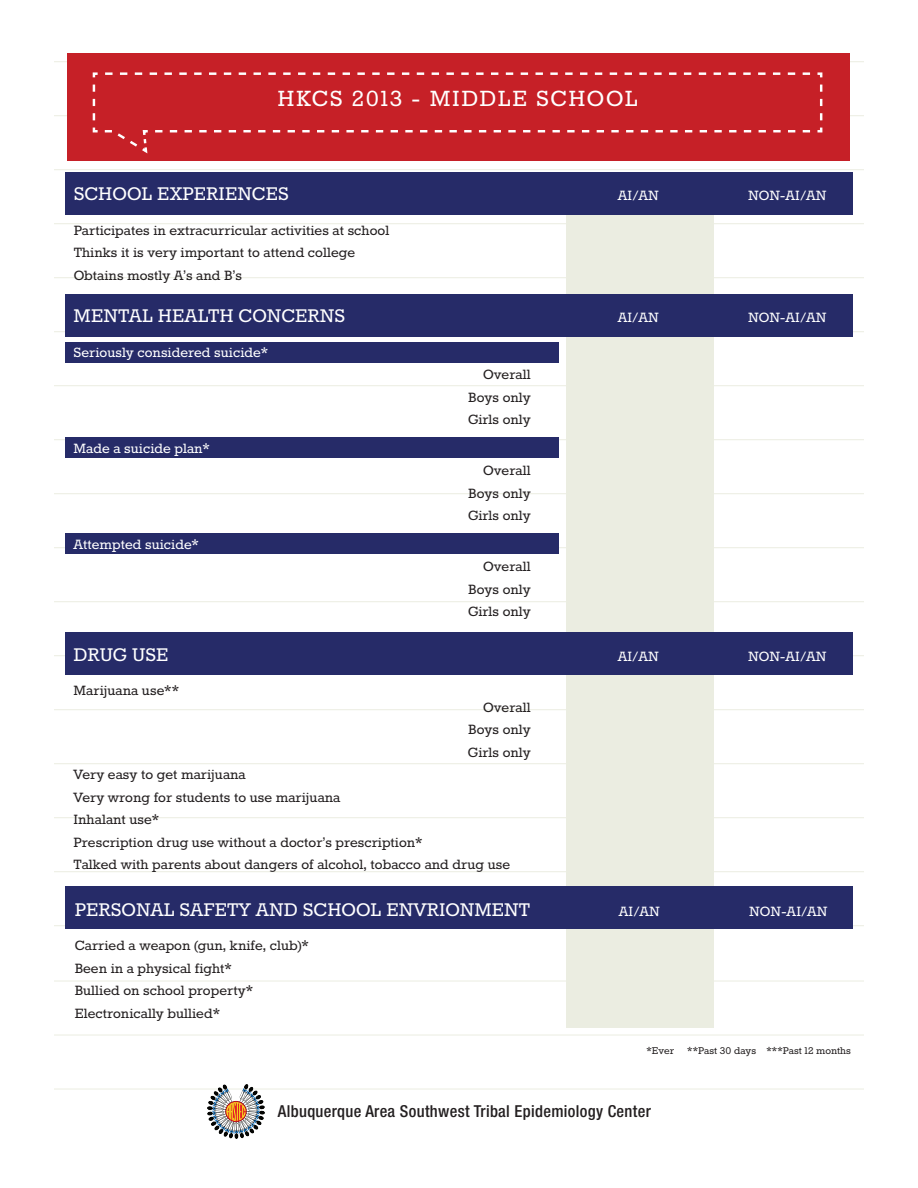
<style>
.page{position:relative;width:918px;height:1188px;background:#fff}
.page>*{position:absolute;margin:0;border:0;box-sizing:border-box;transform-origin:0 0}
.t1{font:27px "Rokkitt";letter-spacing:.06em;color:#fff}
.t2{font:22.5px "Rokkitt";letter-spacing:.005em;color:#fff}
.t3{font:16.5px/22.5px "Rokkitt";letter-spacing:.005em;color:#231f20;text-align:justify}
.t4{font:16.5px "Rokkitt";letter-spacing:.005em;color:#fff}
.t5{font:500 condensed 16.5px "Helvetica Neue LT Std";letter-spacing:.02em;color:#231f20}
.t6{font:12px "Rokkitt";letter-spacing:.005em;color:#231f20}
</style>
<div class="page">
<hr style="left:54px;top:115px;width:810px;height:1px;background:#ebede1">
<hr style="left:54px;top:169px;width:810px;height:1px;background:#ebede1">
<hr style="left:54px;top:223px;width:810px;height:1px;background:#ebede1">
<hr style="left:54px;top:277px;width:810px;height:1px;background:#ebede1">
<hr style="left:54px;top:331px;width:810px;height:1px;background:#ebede1">
<hr style="left:54px;top:385px;width:810px;height:1px;background:#ebede1">
<hr style="left:54px;top:439px;width:810px;height:1px;background:#ebede1">
<hr style="left:54px;top:493px;width:810px;height:1px;background:#ebede1">
<hr style="left:54px;top:547px;width:810px;height:1px;background:#ebede1">
<hr style="left:54px;top:601px;width:810px;height:1px;background:#ebede1">
<hr style="left:54px;top:655px;width:810px;height:1px;background:#ebede1">
<hr style="left:54px;top:709px;width:810px;height:1px;background:#ebede1">
<hr style="left:54px;top:763px;width:810px;height:1px;background:#ebede1">
<hr style="left:54px;top:817px;width:810px;height:1px;background:#ebede1">
<hr style="left:54px;top:871px;width:810px;height:1px;background:#ebede1">
<hr style="left:54px;top:925px;width:810px;height:1px;background:#ebede1">
<hr style="left:54px;top:981px;width:810px;height:1px;background:#ebede1">
<hr style="left:54px;top:1035px;width:810px;height:1px;background:#ebede1">
<hr style="left:54px;top:1089px;width:810px;height:1px;background:#ebede1">
<hr style="left:54px;top:61px;width:810px;height:1px;background:#ebede1">
<div style="left:566px;top:183px;width:148px;height:845px;background:#ebede1"></div>
<div style="left:67px;top:53px;width:783px;height:108px;background:#c62027"></div>
<div style="left:65px;top:172px;width:788px;height:43px;background:#262b68"></div>
<div style="left:65px;top:294px;width:788px;height:42px;background:#262b68"></div>
<div style="left:65px;top:342px;width:494px;height:21px;background:#262b68"></div>
<div style="left:65px;top:437px;width:494px;height:21px;background:#262b68"></div>
<div style="left:65px;top:533px;width:494px;height:21px;background:#262b68"></div>
<img style="left:208px;top:1084px;width:56px;height:54px">
<div style="left:65px;top:632px;width:788px;height:43px;background:#262b68"></div>
<div style="left:65px;top:886px;width:788px;height:43px;background:#262b68"></div>
<svg style="left:92px;top:72px;width:731px;height:82px"></svg>
<h1 class="t1" style="left:278px;top:86px;width:362px">HKCS 2013 - MIDDLE SCHOOL</h1>
<h2 class="t2" style="left:74px;top:184px;width:217px">SCHOOL EXPERIENCES</h2>
<p class="t4" style="left:618px;top:188px;width:42px">AI/AN</p>
<p class="t4" style="left:748px;top:188px;width:80px">NON-AI/AN</p>
<p class="t3" style="left:74px;top:220px;width:317px;text-align:left">Participates in extracurricular activities at school<br>Thinks it is very important to attend college<br>Obtains mostly A’s and B’s</p>
<h2 class="t2" style="left:74px;top:305px;width:273px">MENTAL HEALTH CONCERNS</h2>
<p class="t4" style="left:618px;top:310px;width:42px">AI/AN</p>
<p class="t4" style="left:748px;top:310px;width:80px">NON-AI/AN</p>
<p class="t4" style="left:74px;top:344px;width:196px">Seriously considered suicide*</p>
<p class="t3" style="left:468px;top:364px;width:64px;text-indent:15px">Overall Boys only Girls only</p>
<p class="t4" style="left:74px;top:440px;width:138px">Made a suicide plan*</p>
<p class="t3" style="left:468px;top:460px;width:64px;text-indent:15px">Overall Boys only Girls only</p>
<p class="t4" style="left:74px;top:536px;width:127px">Attempted suicide*</p>
<p class="t3" style="left:468px;top:556px;width:64px;text-indent:15px">Overall Boys only Girls only</p>
<h2 class="t2" style="left:74px;top:644px;width:97px">DRUG USE</h2>
<p class="t4" style="left:618px;top:648px;width:42px">AI/AN</p>
<p class="t4" style="left:748px;top:648px;width:80px">NON-AI/AN</p>
<p class="t3" style="left:74px;top:680px;width:107px">Marijuana use**</p>
<p class="t3" style="left:468px;top:696px;width:64px;text-indent:15px">Overall Boys only Girls only</p>
<p class="t3" style="left:74px;top:764px;width:438px;text-align:left">Very easy to get marijuana<br>Very wrong for students to use marijuana<br>Inhalant use*<br>Prescription drug use without a doctor’s prescription*<br>Talked with parents about dangers of alcohol, tobacco and drug use</p>
<h2 class="t2" style="left:75px;top:899px;width:457px">PERSONAL SAFETY AND SCHOOL ENVRIONMENT</h2>
<p class="t4" style="left:619px;top:904px;width:42px">AI/AN</p>
<p class="t4" style="left:749px;top:904px;width:80px">NON-AI/AN</p>
<p class="t3" style="left:75px;top:935px;width:236px;text-align:left">Carried a weapon (gun, knife, club)*<br>Been in a physical fight*<br>Bullied on school property*<br>Electronically bullied*</p>
<p class="t6" style="left:647px;top:1045px;width:206px">*Ever **Past 30 days ***Past 12 months</p>
<p class="t5" style="left:278px;top:1101px;width:374px">Albuquerque Area Southwest Tribal Epidemiology Center</p>
</div>
